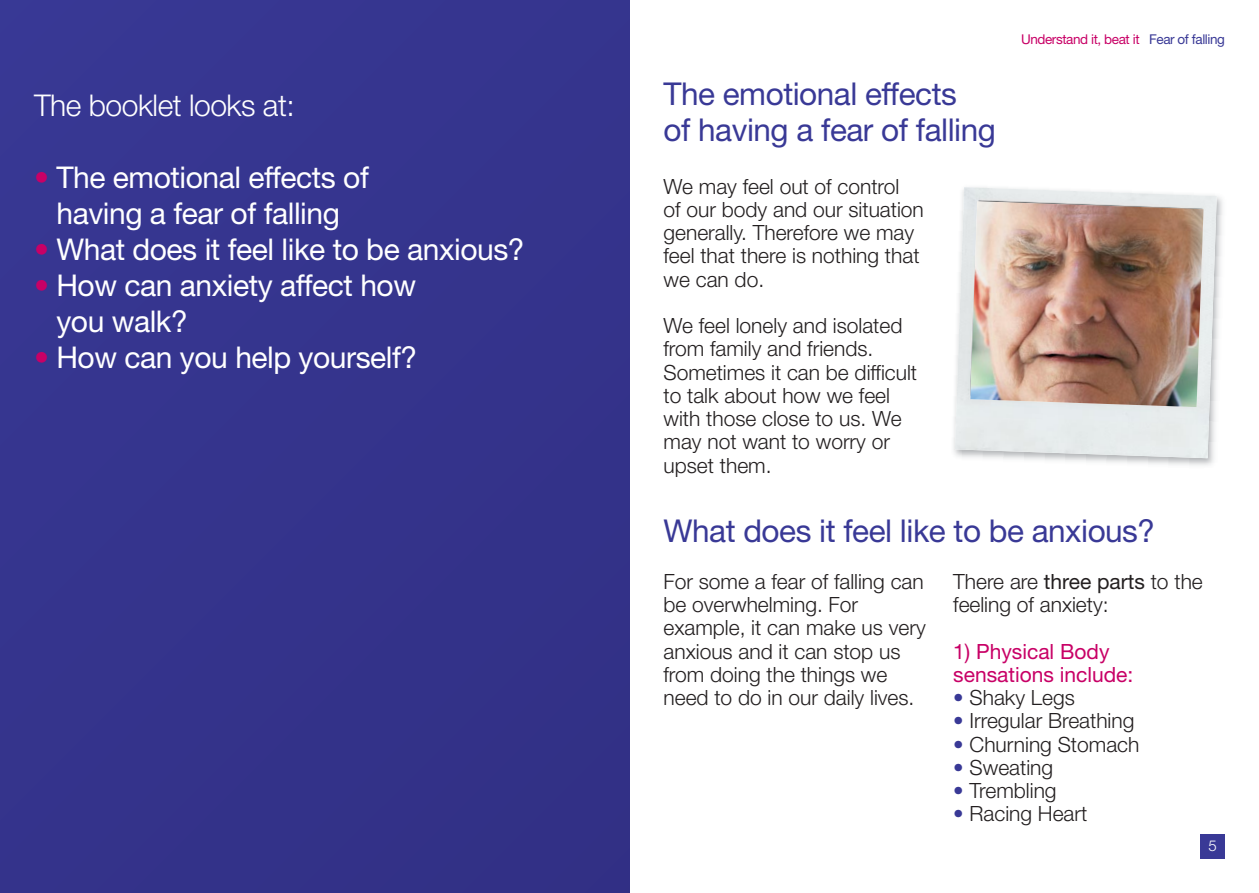
<style>
.page{position:relative;width:1259px;height:893px;background:#fff}
.page>*{position:absolute;margin:0;border:0;box-sizing:border-box;transform-origin:0 0}
.t1{font:31.5px/36px "Helvetica Neue";letter-spacing:-.015em;color:#393996}
.t2{font:30px/36px "Helvetica Neue";letter-spacing:-.015em;color:#fff;text-align:center}
.t3{font:300 30px "Helvetica Neue";letter-spacing:-.015em;color:#fff}
.t4{font:300 21px/23.2px "Helvetica Neue";color:#231f20}
.t5{font:21px/23.2px "Helvetica Neue";color:#c80066}
.t6{font:300 15px "Helvetica Neue";color:#fff}
.t7{font:13.5px "Helvetica Neue";letter-spacing:-.03em;color:#c80066}
.s1{color:#c80066}
.s2{color:#393996}
.s3{font-weight:400}
</style>
<div class="page">
<div style="left:0;top:0;width:629px;height:893px;background:#35348c"></div>
<div style="left:1200px;top:834px;width:25px;height:25px;background:#393996"></div>
<img style="left:953px;top:196px;width:270px;height:270px">
<img style="left:955px;top:187px;width:261px;height:271px">
<img style="left:970px;top:201px;width:233px;height:206px">
<h2 class="t3" style="left:34px;top:95px;width:262px">The booklet looks at:</h2>
<h2 class="t2" style="left:34px;top:163px;width:336px"><span class="s1">•</span> The emotional effects of having a fear of falling</h2>
<h2 class="t2" style="left:34px;top:235px;width:492px"><span class="s1">•</span> What does it feel like to be anxious?</h2>
<h2 class="t2" style="left:56px;top:271px;width:361px;text-align:left;text-indent:-22px"><span class="s1">•</span> How can anxiety affect how you walk?</h2>
<h2 class="t2" style="left:34px;top:343px;width:385px"><span class="s1">•</span> How can you help yourself?</h2>
<h1 class="t1" style="left:663px;top:78px;width:334px">The emotional effects<br>of having a fear of falling</h1>
<p class="t4" style="left:663px;top:176px;width:262px">We may feel out of control<br>of our body and our situation generally. Therefore we may feel that there is nothing that we can do.</p>
<p class="t4" style="left:663px;top:316px;width:255px">We feel lonely and isolated from family and friends.<br>Sometimes it can be difficult to talk about how we feel with those close to us. We may not want to worry or upset them.</p>
<p class="t7" style="left:1021px;top:34px;width:205px">Understand it, beat it <span class="s2">Fear of falling</span></p>
<h1 class="t1" style="left:663px;top:515px;width:493px">What does it feel like to be anxious?</h1>
<p class="t4" style="left:663px;top:572px;width:264px">For some a fear of falling can be overwhelming. For example, it can make us very anxious and it can stop us from doing the things we need to do in our daily lives.</p>
<p class="t4" style="left:953px;top:572px;width:251px">There are <span class="s3">three parts</span> to the feeling of anxiety:</p>
<p class="t5" style="left:953px;top:641px;width:182px">1) Physical Body sensations include:</p>
<p class="t4" style="left:953px;top:688px;width:123px"><span class="s2">•</span> Shaky Legs</p>
<p class="t4" style="left:953px;top:711px;width:183px"><span class="s2">•</span> Irregular Breathing</p>
<p class="t4" style="left:953px;top:734px;width:188px"><span class="s2">•</span> Churning Stomach</p>
<p class="t4" style="left:953px;top:758px;width:101px"><span class="s2">•</span> Sweating</p>
<p class="t4" style="left:953px;top:781px;width:105px"><span class="s2">•</span> Trembling</p>
<p class="t4" style="left:953px;top:804px;width:136px"><span class="s2">•</span> Racing Heart</p>
<p class="t6" style="left:1208px;top:840px;width:10px">5</p>
</div>
